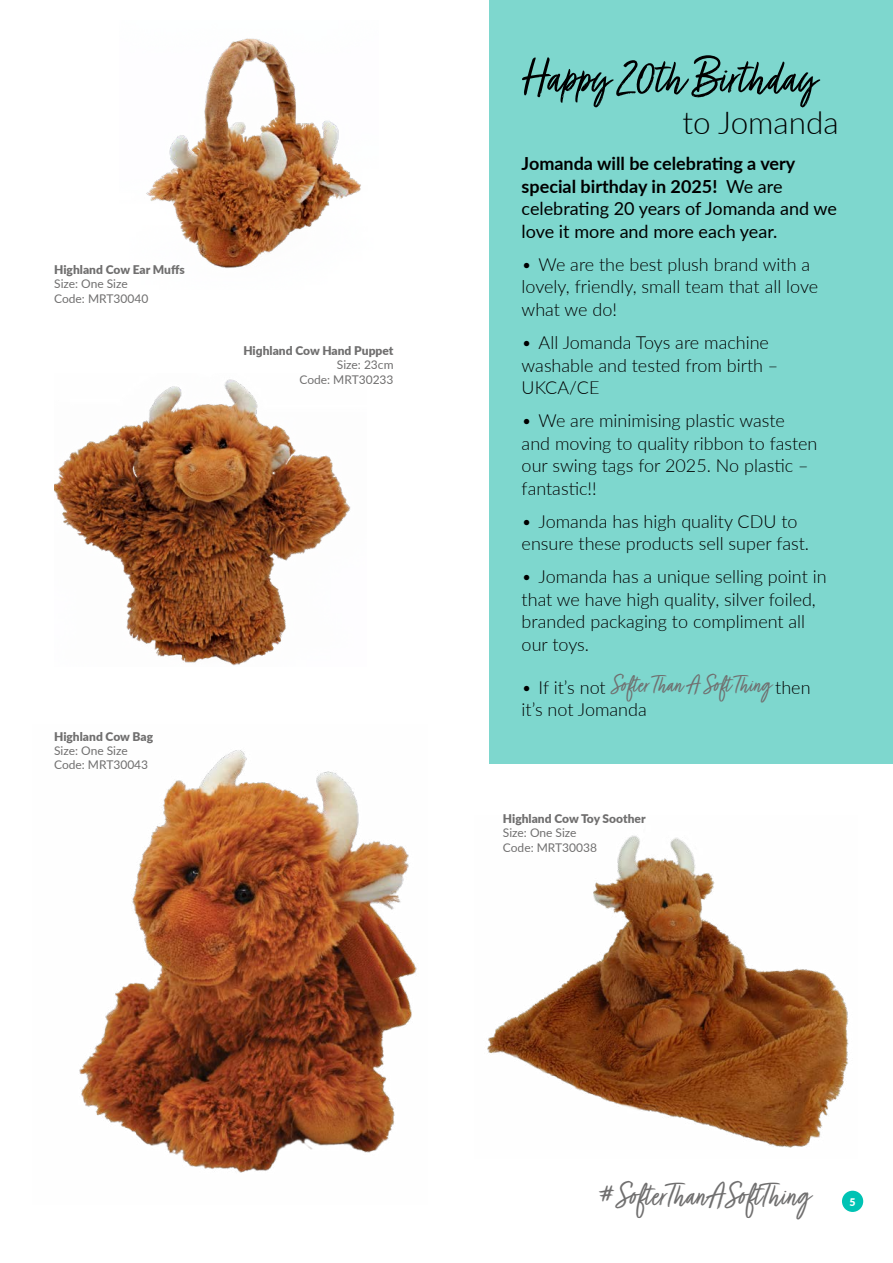
<style>
.page{position:relative;width:893px;height:1263px;background:#fff}
.page>*{position:absolute;margin:0;border:0;box-sizing:border-box;transform-origin:0 0}
.t1{font:55.5px "Turbinado Light Pro";color:#000}
.t2{font:36px "Turbinado Light Pro";color:#706f6f}
.t3{font:300 31.5px "Lato";color:#000}
.t4{font:27px "Turbinado Light Pro";color:#706f6f}
.t5{font:300 18px/22.5px "Lato";color:#000}
.t6{font:18px/22.5px "Lato";color:#000}
.t7{font:12px/14.4px "Lato";color:#706f6f}
.t8{font:900 12px "Lato";color:#706f6f}
.t9{font:900 10.5px "Lato";color:#fff}
.s1{font-weight:700}
.s2{font-family:"Lato";font-weight:300;font-size:18px;color:#000}
</style>
<div class="page">
<div style="left:489px;top:0;width:404px;height:763px;background:#7ed7ce"></div>
<img style="left:487px;top:835px;width:362px;height:313px">
<div style="left:842px;top:1191px;width:21px;height:21px;background:#00c3b4;border-radius:50%"></div>
<img style="left:79px;top:750px;width:338px;height:423px">
<img style="left:146px;top:38px;width:215px;height:230px">
<img style="left:55px;top:379px;width:296px;height:287px">
<p class="t8" style="left:54px;top:261px;width:132px">Highland Cow Ear Muffs</p>
<p class="t7" style="left:54px;top:276px;width:96px">Size: One Size<br>Code: MRT30040</p>
<p class="t8" style="left:243px;top:341px;width:152px">Highland Cow Hand Puppet</p>
<p class="t7" style="left:299px;top:357px;width:96px;text-align:right">Size: 23cm<br>Code: MRT30233</p>
<p class="t8" style="left:54px;top:727px;width:101px">Highland Cow Bag</p>
<p class="t7" style="left:54px;top:743px;width:96px">Size: One Size<br>Code: MRT30043</p>
<h1 class="t1" style="left:522px;top:47px;width:296px">Happy 20th Birthday</h1>
<h3 class="t3" style="left:682px;top:101px;width:158px">to Jomanda</h3>
<p class="t6" style="left:522px;top:152px;width:317px"><span class="s1">Jomanda will be celebrating a very special birthday in 2025!</span> We are celebrating 20 years of Jomanda and we love it more and more each year.</p>
<p class="t5" style="left:522px;top:252px;width:298px">• We are the best plush brand with a lovely, friendly, small team that all love what we do!</p>
<p class="t5" style="left:522px;top:331px;width:258px">• All Jomanda Toys are machine washable and tested from birth –<br>UKCA/CE</p>
<p class="t5" style="left:522px;top:409px;width:297px">• We are minimising plastic waste and moving to quality ribbon to fasten our swing tags for 2025. No plastic – fantastic!!</p>
<p class="t5" style="left:522px;top:509px;width:289px">• Jomanda has high quality CDU to ensure these products sell super fast.</p>
<p class="t5" style="left:522px;top:565px;width:307px">• Jomanda has a unique selling point in that we have high quality, silver foiled, branded packaging to compliment all our toys.</p>
<h3 class="t4" style="left:522px;top:670px;width:290px"><span class="s2">• If it’s not</span> Softer Than A Soft Thing <span class="s2">then</span></h3>
<p class="t5" style="left:522px;top:698px;width:127px">it’s not Jomanda</p>
<p class="t8" style="left:503px;top:809px;width:144px">Highland Cow Toy Soother</p>
<p class="t7" style="left:503px;top:825px;width:96px">Size: One Size<br>Code: MRT30038</p>
<h2 class="t2" style="left:601px;top:1175px;width:210px">#SofterThanASoftThing</h2>
<p class="t9" style="left:849px;top:1194px;width:8px">5</p>
</div>
